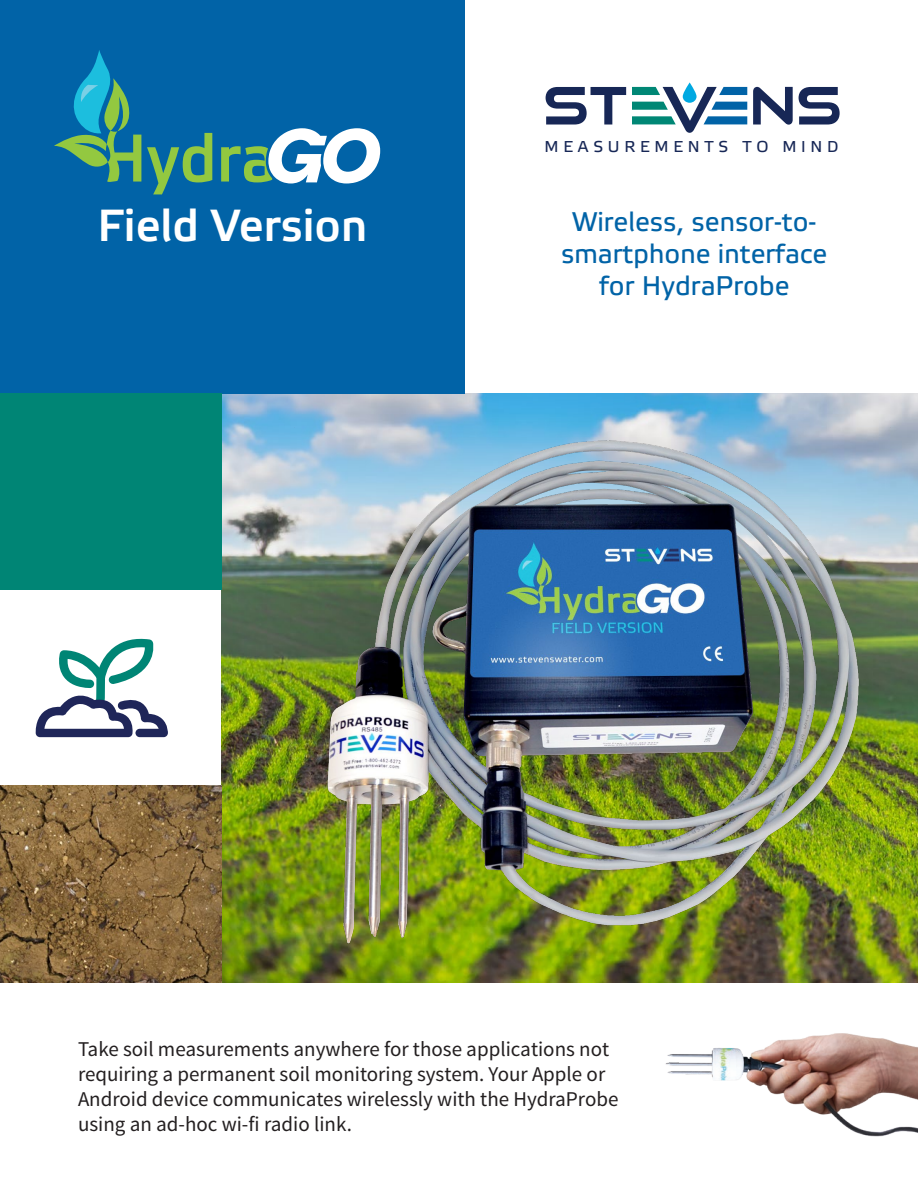
<style>
.page{position:relative;width:918px;height:1188px;background:#fff}
.page>*{position:absolute;margin:0;border:0;box-sizing:border-box;transform-origin:0 0}
.Subtitle{font:45px "Etelka Medium Pro";color:#fff}
.t1{font:27px/32.4px "Etelka Text Pro";color:#0163a7;text-align:center}
.t2{font:21px/25.2px "Source Sans Pro";color:#231f20}
.t3{font:15.75px "Etelka Text Pro";letter-spacing:.3em;color:#172756}
</style>
<div class="page">
<img style="left:222px;top:393px;width:696px;height:589px">
<svg style="left:799px;top:87px;width:41px;height:38px"></svg>
<svg style="left:546px;top:87px;width:80px;height:38px"></svg>
<svg style="left:753px;top:87px;width:40px;height:38px"></svg>
<svg style="left:632px;top:82px;width:115px;height:51px"></svg>
<div style="left:0;top:0;width:465px;height:393px;background:#0163a7"></div>
<div style="left:0;top:393px;width:222px;height:197px;background:#008575"></div>
<svg style="left:35px;top:638px;width:133px;height:99px"></svg>
<img style="left:0;top:786px;width:222px;height:196px">
<svg style="left:147px;top:133px;width:65px;height:61px"></svg>
<svg style="left:54px;top:50px;width:87px;height:132px"></svg>
<svg style="left:221px;top:128px;width:159px;height:56px"></svg>
<img style="left:294px;top:427px;width:597px;height:525px">
<img style="left:665px;top:1033px;width:253px;height:104px">
<p class="t3" style="left:545px;top:138px;width:295px">MEASUREMENTS TO MIND</p>
<p class="Subtitle" style="left:98px;top:201px;width:271px">Field Version</p>
<p class="t1" style="left:561px;top:207px;width:268px">Wireless, sensor-to&shy;smartphone interface for HydraProbe</p>
<p class="t2" style="left:78px;top:1037px;width:542px">Take soil measurements anywhere for those applications not requiring a permanent soil monitoring system. Your Apple or Android device communicates wirelessly with the HydraProbe using an ad-hoc wi-fi radio link.</p>
</div>
